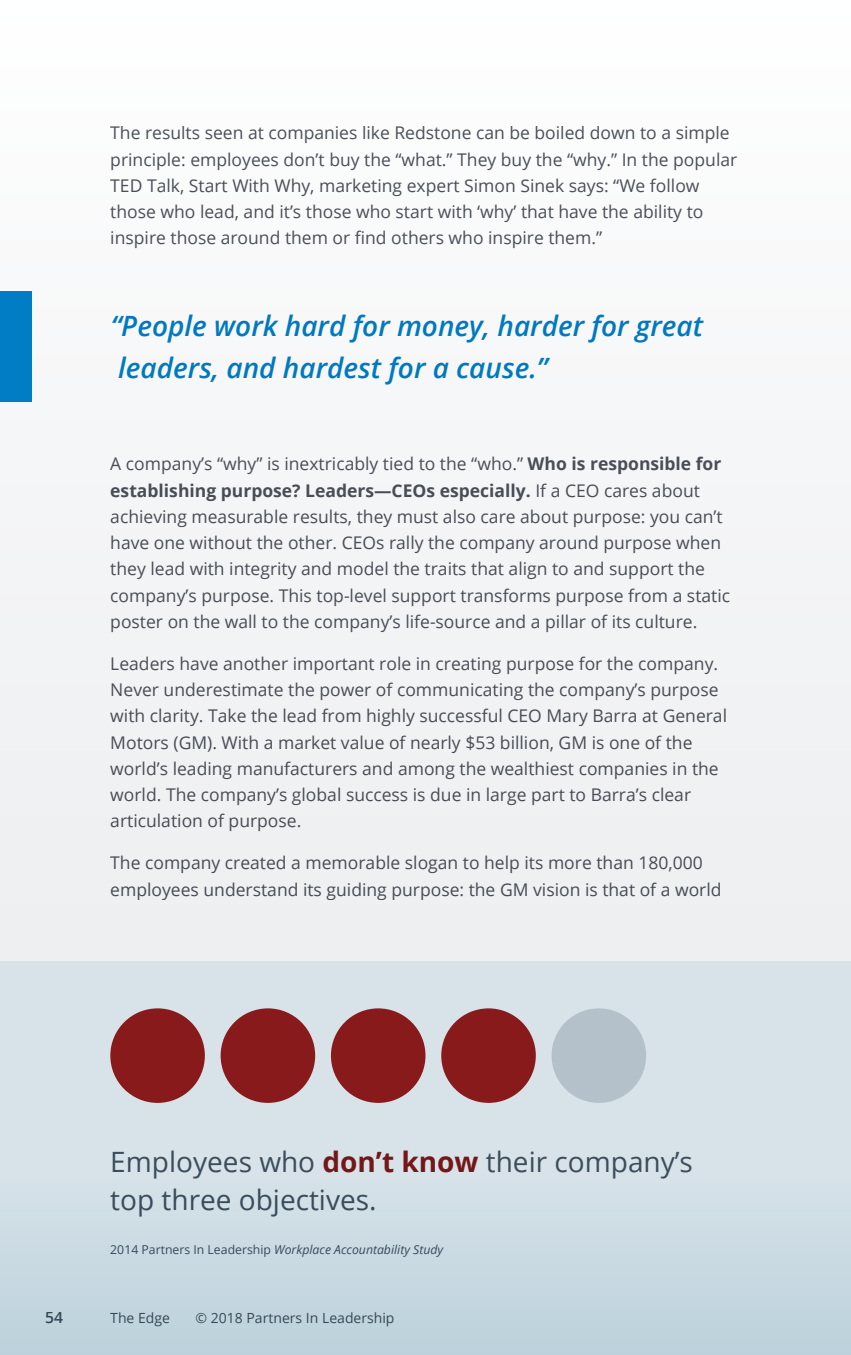
<style>
.page{position:relative;width:851px;height:1355px;background:#fff}
.page>*{position:absolute;margin:0;border:0;box-sizing:border-box;transform-origin:0 0}
.t1{font:italic 600 28px/42px "Open Sans";color:#007dc5}
.t2{font:28px/38.5px "Open Sans";color:#475765}
.t3{font:17.5px/26.2px "Open Sans";color:#4c515a}
.t4{font:600 15.75px "Open Sans";color:#475765}
.t5{font:14px "Open Sans";color:#475765}
.t6{font:italic 12.25px "Open Sans";color:#475765}
.s1{font-weight:700}
.s2{font-weight:700;color:#891a1c}
.s3{font-style:normal}
</style>
<div class="page">
<div style="left:0;top:0;width:850px;height:1354px;background:#f5f6f7"></div>
<div style="left:0;top:961px;width:850px;height:393px;background:linear-gradient(to bottom,#dfe7ec,#c4d6df)"></div>
<div style="left:0;top:291px;width:32px;height:111px;background:#007dc5"></div>
<div style="left:110px;top:1008px;width:95px;height:94px;background:#891a1c;border-radius:50%"></div>
<div style="left:220px;top:1008px;width:95px;height:94px;background:#891a1c;border-radius:50%"></div>
<div style="left:331px;top:1008px;width:94px;height:94px;background:#891a1c;border-radius:50%"></div>
<div style="left:441px;top:1008px;width:95px;height:94px;background:#891a1c;border-radius:50%"></div>
<div style="left:551px;top:1008px;width:95px;height:94px;background:#b5c1ca;border-radius:50%"></div>
<p class="t3" style="left:110px;top:119px;width:628px">The results seen at companies like Redstone can be boiled down to a simple principle: employees don’t buy the “what.” They buy the “why.” In the popular TED Talk, Start With Why, marketing expert Simon Sinek says: “We follow those who lead, and it’s those who start with ‘why’ that have the ability to inspire those around them or find others who inspire them.”</p>
<h1 class="t1" style="left:110px;top:304px;width:594px">“People work hard for money, harder for great leaders, and hardest for a cause.”</h1>
<p class="t3" style="left:110px;top:450px;width:621px">A company’s “why” is inextricably tied to the “who.” <span class="s1">Who is responsible for establishing purpose? Leaders—CEOs especially.</span> If a CEO cares about achieving measurable results, they must also care about purpose: you can’t have one without the other. CEOs rally the company around purpose when they lead with integrity and model the traits that align to and support the company’s purpose. This top-level support transforms purpose from a static poster on the wall to the company’s life-source and a pillar of its culture.</p>
<p class="t3" style="left:110px;top:650px;width:618px">Leaders have another important role in creating purpose for the company.<br>Never underestimate the power of communicating the company’s purpose with clarity. Take the lead from highly successful CEO Mary Barra at General Motors (GM). With a market value of nearly $53 billion, GM is one of the world’s leading manufacturers and among the wealthiest companies in the world. The company’s global success is due in large part to Barra’s clear articulation of purpose.</p>
<p class="t3" style="left:110px;top:849px;width:612px">The company created a memorable slogan to help its more than 180,000 employees understand its guiding purpose: the GM vision is that of a world</p>
<h1 class="t2" style="left:110px;top:1141px;width:584px">Employees who <span class="s2">don’t know</span> their company’s top three objectives.</h1>
<p class="t6" style="left:110px;top:1241px;width:334px"><span class="s3">2014 Partners In Leadership</span> Workplace Accountability Study</p>
<p class="t4" style="left:45px;top:1306px;width:19px">54</p>
<p class="t5" style="left:110px;top:1308px;width:61px">The Edge</p>
<p class="t5" style="left:195px;top:1308px;width:200px">© 2018 Partners In Leadership</p>
</div>
